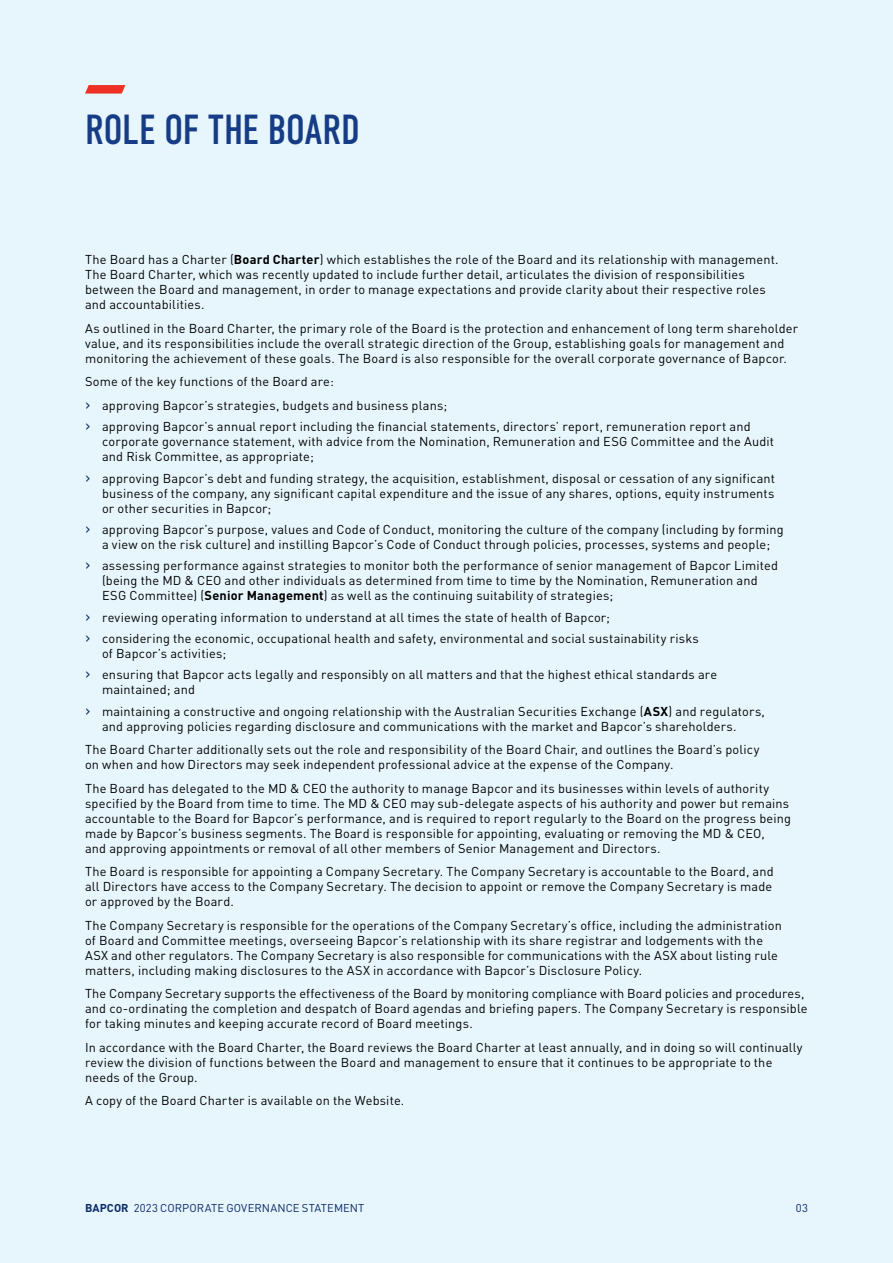
<style>
.page{position:relative;width:893px;height:1263px;background:#e7f6fd}
.page>*{position:absolute;margin:0;border:0;box-sizing:border-box;transform-origin:0 0}
.t1{font:42px "DIN Condensed";letter-spacing:-.01em;color:#153c85}
.t2{font:12.75px/15px "DIN";letter-spacing:.015em;color:#000}
.t3{font:11.25px "DIN";letter-spacing:.01em;color:#0a2968}
.s1{font-weight:700}
.s2{font-size:16.5px;color:#0a2968}
</style>
<div class="page">
<svg style="left:85px;top:85px;width:40px;height:9px"></svg>
<h1 class="t1" style="left:85px;top:106px;width:276px">ROLE OF THE BOARD</h1>
<p class="t2" style="left:85px;top:252px;width:695px">The Board has a Charter (<span class="s1">Board Charter</span>) which establishes the role of the Board and its relationship with management.<br>The Board Charter, which was recently updated to include further detail, articulates the division of responsibilities between the Board and management, in order to manage expectations and provide clarity about their respective roles and accountabilities.</p>
<p class="t2" style="left:85px;top:320px;width:715px">As outlined in the Board Charter, the primary role of the Board is the protection and enhancement of long term shareholder value, and its responsibilities include the overall strategic direction of the Group, establishing goals for management and monitoring the achievement of these goals. The Board is also responsible for the overall corporate governance of Bapcor.</p>
<p class="t2" style="left:85px;top:370px;width:364px;line-height:23.5px">Some of the key functions of the Board are:<br><span class="s2">›</span> approving Bapcor’s strategies, budgets and business plans;</p>
<p class="t2" style="left:102px;top:419px;width:674px;text-indent:-17px"><span class="s2">›</span> approving Bapcor’s annual report including the financial statements, directors’ report, remuneration report and corporate governance statement, with advice from the Nomination, Remuneration and ESG Committee and the Audit and Risk Committee, as appropriate;</p>
<p class="t2" style="left:102px;top:470px;width:675px;text-align:justify;text-indent:-17px"><span class="s2">›</span> approving Bapcor’s debt and funding strategy, the acquisition, establishment, disposal or cessation of any significant business of the company, any significant capital expenditure and the issue of any shares, options, equity instruments or other securities in Bapcor;</p>
<p class="t2" style="left:85px;top:522px;width:700px;text-align:center"><span class="s2">›</span> approving Bapcor’s purpose, values and Code of Conduct, monitoring the culture of the company (including by forming a view on the risk culture) and instilling Bapcor’s Code of Conduct through policies, processes, systems and people;</p>
<p class="t2" style="left:102px;top:558px;width:678px;text-indent:-17px"><span class="s2">›</span> assessing performance against strategies to monitor both the performance of senior management of Bapcor Limited (being the MD &amp; CEO and other individuals as determined from time to time by the Nomination, Remuneration and<br>ESG Committee) (<span class="s1">Senior Management</span>) as well as the continuing suitability of strategies;</p>
<p class="t2" style="left:85px;top:606px;width:615px;line-height:21.5px"><span class="s2">›</span> reviewing operating information to understand at all times the state of health of Bapcor;<br><span class="s2">›</span> considering the economic, occupational health and safety, environmental and social sustainability risks</p>
<p class="t2" style="left:85px;top:642px;width:634px;line-height:21.5px;text-indent:17px">of Bapcor’s activities;<br><span class="s2">›</span> ensuring that Bapcor acts legally and responsibly on all matters and that the highest ethical standards are</p>
<p class="t2" style="left:85px;top:679px;width:681px;line-height:21.5px;text-indent:17px">maintained; and<br><span class="s2">›</span> maintaining a constructive and ongoing relationship with the Australian Securities Exchange (<span class="s1">ASX</span>) and regulators,</p>
<p class="t2" style="left:85px;top:714px;width:676px;line-height:23.5px;text-align:center">and approving policies regarding disclosure and communications with the market and Bapcor’s shareholders.<br>The Board Charter additionally sets out the role and responsibility of the Board Chair, and outlines the Board’s policy</p>
<p class="t2" style="left:85px;top:753px;width:686px;line-height:23.5px">on when and how Directors may seek independent professional advice at the expense of the Company.<br>The Board has delegated to the MD &amp; CEO the authority to manage Bapcor and its businesses within levels of authority</p>
<p class="t2" style="left:85px;top:795px;width:708px">specified by the Board from time to time. The MD &amp; CEO may sub‑delegate aspects of his authority and power but remains accountable to the Board for Bapcor’s performance, and is required to report regularly to the Board on the progress being made by Bapcor’s business segments. The Board is responsible for appointing, evaluating or removing the MD &amp; CEO,<br>and approving appointments or removal of all other members of Senior Management and Directors.</p>
<p class="t2" style="left:85px;top:864px;width:690px;text-align:justify">The Board is responsible for appointing a Company Secretary. The Company Secretary is accountable to the Board, and all Directors have access to the Company Secretary. The decision to appoint or remove the Company Secretary is made or approved by the Board.</p>
<p class="t2" style="left:85px;top:917px;width:698px">The Company Secretary is responsible for the operations of the Company Secretary’s office, including the administration of Board and Committee meetings, overseeing Bapcor’s relationship with its share registrar and lodgements with the ASX and other regulators. The Company Secretary is also responsible for communications with the ASX about listing rule matters, including making disclosures to the ASX in accordance with Bapcor’s Disclosure Policy.</p>
<p class="t2" style="left:85px;top:986px;width:724px">The Company Secretary supports the effectiveness of the Board by monitoring compliance with Board policies and procedures, and co‑ordinating the completion and despatch of Board agendas and briefing papers. The Company Secretary is responsible for taking minutes and keeping accurate record of Board meetings.</p>
<p class="t2" style="left:85px;top:1039px;width:719px">In accordance with the Board Charter, the Board reviews the Board Charter at least annually, and in doing so will continually review the division of functions between the Board and management to ensure that it continues to be appropriate to the needs of the Group.</p>
<p class="t2" style="left:85px;top:1093px;width:321px">A copy of the Board Charter is available on the Website.</p>
<p class="t3" style="left:85px;top:1201px;width:281px"><span class="s1">Bapcor</span> 2023 CORPORATE GOVERNANCE STATEMENT</p>
<p class="t3" style="left:796px;top:1201px;width:14px">03</p>
</div>
